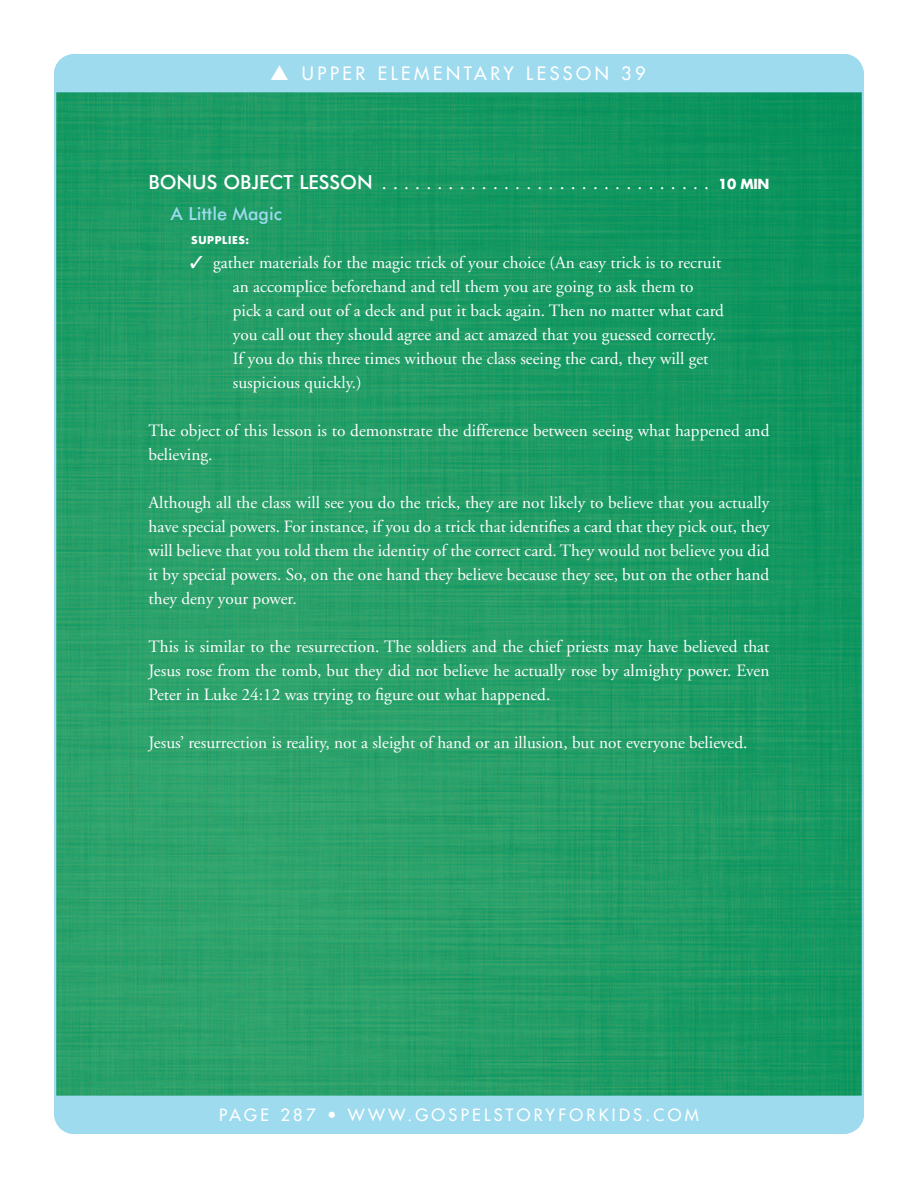
<style>
.page{position:relative;width:918px;height:1188px;background:#fff}
.page>*{position:absolute;margin:0;border:0;box-sizing:border-box;transform-origin:0 0}
.SUB_1{font:19.5px "Adobe Garamond";color:#fff}
.t1{font:18px "Futura";letter-spacing:.2em;color:#fff}
.LS_Subhead_2{font:500 18px "Futura BT";color:#9edbee}
.TXT{font:17.25px/24px "Adobe Garamond";color:#fff}
.t2{font:16.5px "Futura";letter-spacing:.2em;color:#fff}
.LS_Supply_List_Inden{font:700 10.5px "Futura";letter-spacing:.06em;color:#fff}
.s1{font-family:"Futura BT";font-weight:500}
.s2{font-family:"Futura";font-weight:700;font-size:13.5px}
</style>
<div class="page">
<img style="left:57px;top:92px;width:804px;height:1004px">
<div style="left:54px;top:54px;width:810px;height:38px;background:#9edbee"></div>
<div style="left:54px;top:1096px;width:810px;height:38px;background:#9edbee"></div>
<p class="t1" style="left:270px;top:62px;width:377px">▲ UPPER ELEMENTARY LESSON 39</p>
<p class="SUB_1" style="left:148px;top:172px;width:623px"><span class="s1">BONUS OBJECT LESSON</span> .............................. <span class="s2">10 MIN</span></p>
<p class="LS_Subhead_2" style="left:171px;top:203px;width:112px">A Little Magic</p>
<p class="LS_Supply_List_Inden" style="left:191px;top:233px;width:60px">SUPPLIES:</p>
<p class="TXT" style="left:233px;top:251px;width:493px;text-indent:-43px">✓ gather materials for the magic trick of your choice (An easy trick is to recruit an accomplice beforehand and tell them you are going to ask them to pick a card out of a deck and put it back again. Then no matter what card you call out they should agree and act amazed that you guessed correctly.<br>If you do this three times without the class seeing the card, they will get suspicious quickly.)</p>
<p class="TXT" style="left:148px;top:419px;width:622px">The object of this lesson is to demonstrate the difference between seeing what happened and believing.</p>
<p class="TXT" style="left:148px;top:491px;width:623px;text-align:justify">Although all the class will see you do the trick, they are not likely to believe that you actually have special powers. For instance, if you do a trick that identifies a card that they pick out, they will believe that you told them the identity of the correct card. They would not believe you did it by special powers. So, on the one hand they believe because they see, but on the other hand they deny your power.</p>
<p class="TXT" style="left:148px;top:635px;width:622px;text-align:justify">This is similar to the resurrection. The soldiers and the chief priests may have believed that Jesus rose from the tomb, but they did not believe he actually rose by almighty power. Even Peter in Luke 24:12 was trying to figure out what happened.</p>
<p class="TXT" style="left:148px;top:731px;width:600px">Jesus’ resurrection is reality, not a sleight of hand or an illusion, but not everyone believed.</p>
<p class="t2" style="left:219px;top:1104px;width:481px">PAGE 287 • WWW.GOSPELSTORYFORKIDS.COM</p>
</div>
